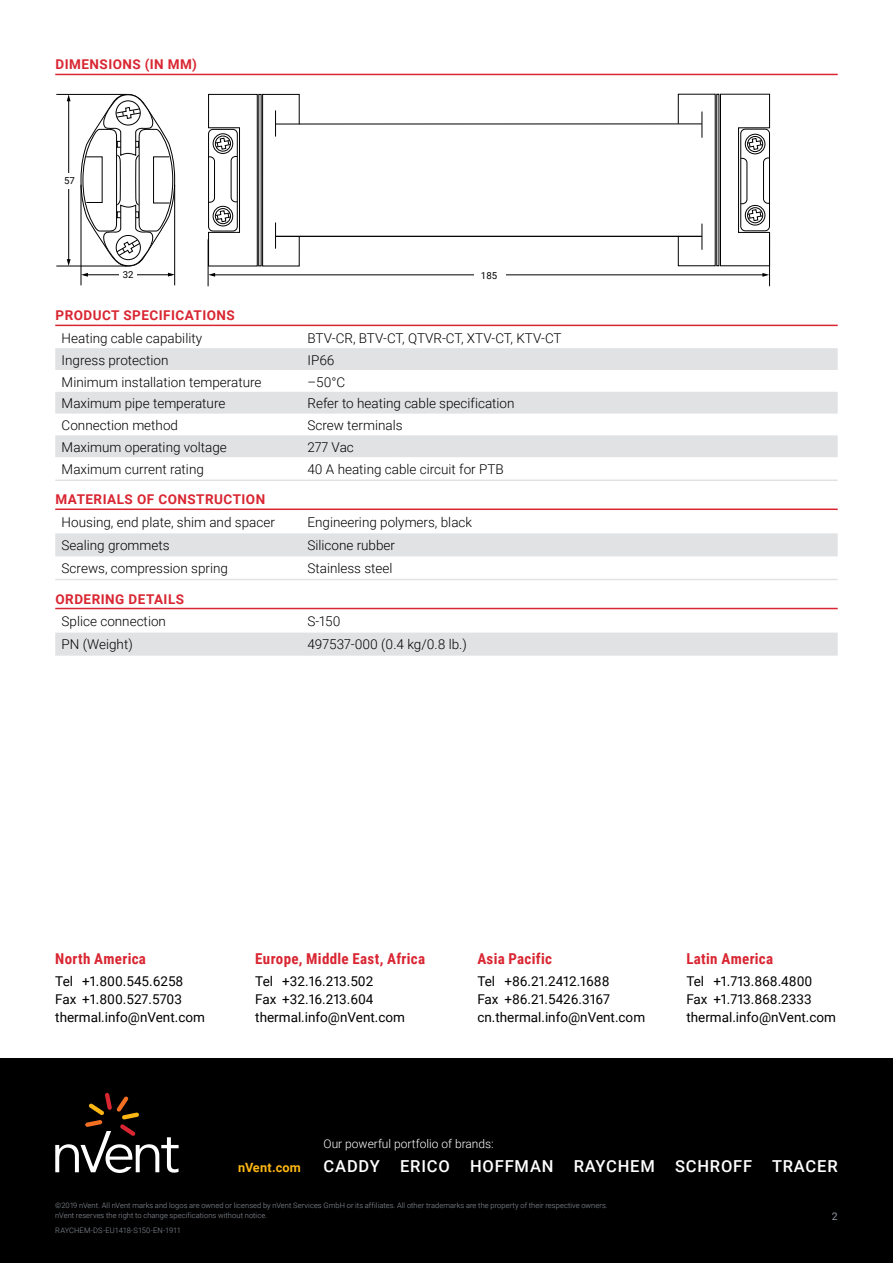
<style>
.page{position:relative;width:893px;height:1263px;background:#fff}
.page>*{position:absolute;margin:0;border:0;box-sizing:border-box;transform-origin:0 0}
.t1{font:500 16.5px "Roboto";letter-spacing:.05em;color:#fff}
.t2{font:700 15px "Roboto Condensed";letter-spacing:.02em;color:#d92632}
.t3{font:300 13.5px "Roboto";color:#000}
.t4{font:13.5px/18px "Roboto";color:#000}
.t5{font:700 13.5px "Roboto";letter-spacing:.035em;color:#d92632}
.t6{font:700 12.75px "Roboto";letter-spacing:.015em;color:#fdb714}
.t7{font:300 12px "Roboto";color:#fff}
.t8{font:10.5px "Roboto";color:#90969e}
.t9{font:9.6px "Roboto";color:#000}
.t10{font:300 7.5px/10.5px "Roboto";letter-spacing:.01em;color:#90969e}
</style>
<div class="page">
<div style="left:0;top:1058px;width:893px;height:205px;background:#000"></div>
<svg style="left:55px;top:1093px;width:124px;height:80px"></svg>
<hr style="left:55px;top:74px;width:783px;height:1px;background:#d92632">
<hr style="left:55px;top:325px;width:783px;height:1px;background:#d92632">
<hr style="left:55px;top:508px;width:783px;height:2px;background:#d92632">
<hr style="left:55px;top:608px;width:783px;height:1px;background:#d92632">
<hr style="left:68px;top:100px;width:1px;height:161px;background:#000">
<div style="left:57px;top:174px;width:20px;height:15px;background:#fff"></div>
<hr style="left:81px;top:185px;width:1px;height:100px;background:#000">
<hr style="left:174px;top:185px;width:1px;height:100px;background:#000">
<svg style="left:80px;top:93px;width:96px;height:174px"></svg>
<div style="left:153px;top:157px;width:17px;height:46px;border:1px solid #000"></div>
<hr style="left:208px;top:239px;width:1px;height:47px;background:#000">
<hr style="left:769px;top:234px;width:1px;height:52px;background:#000">
<hr style="left:276px;top:123px;width:426px;height:1px;background:#000">
<hr style="left:276px;top:236px;width:426px;height:1px;background:#000">
<hr style="left:56px;top:266px;width:71px;height:1px;background:#000">
<hr style="left:56px;top:94px;width:71px;height:1px;background:#000">
<hr style="left:85px;top:274px;width:87px;height:1px;background:#000">
<div style="left:119px;top:269px;width:17px;height:12px;background:#fff"></div>
<hr style="left:212px;top:275px;width:552px;height:1px;background:#000">
<div style="left:474px;top:265px;width:31px;height:20px;background:#fff"></div>
<svg style="left:208px;top:93px;width:92px;height:174px"></svg>
<div style="left:215px;top:136px;width:16px;height:15px;border:1px solid #000;border-radius:50%"></div>
<svg style="left:677px;top:93px;width:93px;height:174px"></svg>
<div style="left:747px;top:207px;width:16px;height:16px;border:1px solid #000;border-radius:50%"></div>
<svg style="left:67px;top:94px;width:4px;height:7px"></svg>
<svg style="left:67px;top:259px;width:4px;height:7px"></svg>
<svg style="left:81px;top:273px;width:7px;height:4px"></svg>
<svg style="left:168px;top:273px;width:7px;height:4px"></svg>
<svg style="left:208px;top:273px;width:7px;height:4px"></svg>
<svg style="left:762px;top:273px;width:7px;height:4px"></svg>
<svg style="left:55px;top:348px;width:783px;height:109px;fill:#e1e2e4"></svg>
<hr style="left:55px;top:479px;width:246px;height:2px;background:#e1e2e4">
<hr style="left:301px;top:479px;width:537px;height:2px;background:#e1e2e4">
<div style="left:55px;top:533px;width:783px;height:23px;background:#e1e2e4"></div>
<hr style="left:55px;top:579px;width:246px;height:1px;background:#e1e2e4">
<hr style="left:301px;top:579px;width:537px;height:1px;background:#e1e2e4">
<div style="left:55px;top:633px;width:783px;height:23px;background:#e1e2e4"></div>
<p class="t5" style="left:56px;top:55px;width:143px">DIMENSIONS (IN MM)</p>
<p class="t9" style="left:64px;top:174px;width:12px">57</p>
<p class="t9" style="left:123px;top:268px;width:12px">32</p>
<p class="t9" style="left:481px;top:268px;width:18px">185</p>
<p class="t5" style="left:56px;top:306px;width:181px">PRODUCT SPECIFICATIONS</p>
<p class="t3" style="left:62px;top:329px;width:142px">Heating cable capability</p>
<p class="t3" style="left:307px;top:329px;width:256px">BTV-CR, BTV-CT, QTVR-CT, XTV-CT, KTV-CT</p>
<p class="t3" style="left:62px;top:351px;width:108px">Ingress protection</p>
<p class="t3" style="left:307px;top:351px;width:29px">IP66</p>
<p class="t3" style="left:62px;top:372px;width:201px">Minimum installation temperature</p>
<p class="t3" style="left:307px;top:372px;width:39px">–50°C</p>
<p class="t3" style="left:62px;top:394px;width:165px">Maximum pipe temperature</p>
<p class="t3" style="left:307px;top:394px;width:209px">Refer to heating cable specification</p>
<p class="t3" style="left:62px;top:416px;width:118px">Connection method</p>
<p class="t3" style="left:307px;top:416px;width:97px">Screw terminals</p>
<p class="t3" style="left:62px;top:438px;width:167px">Maximum operating voltage</p>
<p class="t3" style="left:307px;top:438px;width:48px">277 Vac</p>
<p class="t3" style="left:62px;top:460px;width:144px">Maximum current rating</p>
<p class="t3" style="left:307px;top:460px;width:198px">40 A heating cable circuit for PTB</p>
<p class="t5" style="left:56px;top:490px;width:211px">MATERIALS OF CONSTRUCTION</p>
<p class="t3" style="left:62px;top:513px;width:215px">Housing, end plate, shim and spacer</p>
<p class="t3" style="left:307px;top:513px;width:166px">Engineering polymers, black</p>
<p class="t3" style="left:62px;top:536px;width:109px">Sealing grommets</p>
<p class="t3" style="left:307px;top:536px;width:89px">Silicone rubber</p>
<p class="t3" style="left:62px;top:559px;width:168px">Screws, compression spring</p>
<p class="t3" style="left:307px;top:559px;width:87px">Stainless steel</p>
<p class="t5" style="left:56px;top:589px;width:130px">ORDERING DETAILS</p>
<p class="t3" style="left:62px;top:612px;width:106px">Splice connection</p>
<p class="t3" style="left:307px;top:612px;width:34px">S-150</p>
<p class="t3" style="left:62px;top:635px;width:73px">PN (Weight)</p>
<p class="t3" style="left:307px;top:635px;width:161px">497537-000 (0.4 kg/0.8 lb.)</p>
<p class="t2" style="left:55px;top:948px;width:92px">North America</p>
<p class="t4" style="left:55px;top:971px;width:151px">Tel +1.800.545.6258<br>Fax +1.800.527.5703 thermal.info@nVent.com</p>
<p class="t2" style="left:255px;top:948px;width:171px">Europe, Middle East, Africa</p>
<p class="t4" style="left:255px;top:971px;width:151px">Tel +32.16.213.502<br>Fax +32.16.213.604 thermal.info@nVent.com</p>
<p class="t2" style="left:477px;top:948px;width:76px">Asia Pacific</p>
<p class="t4" style="left:477px;top:971px;width:169px">Tel +86.21.2412.1688<br>Fax +86.21.5426.3167 cn.thermal.info@nVent.com</p>
<p class="t2" style="left:686px;top:948px;width:88px">Latin America</p>
<p class="t4" style="left:686px;top:971px;width:151px">Tel +1.713.868.4800<br>Fax +1.713.868.2333 thermal.info@nVent.com</p>
<p class="t7" style="left:324px;top:1136px;width:172px">Our powerful portfolio of brands:</p>
<p class="t1" style="left:324px;top:1155px;width:516px">CADDY ERICO HOFFMAN RAYCHEM SCHROFF TRACER</p>
<p class="t6" style="left:238px;top:1159px;width:64px">nVent.com</p>
<p class="t10" style="left:55px;top:1199px;width:554px">©2019 nVent. All nVent marks and logos are owned or licensed by nVent Services GmbH or its affiliates. All other trademarks are the property of their respective owners. nVent reserves the right to change specifications without notice.</p>
<p class="t10" style="left:55px;top:1224px;width:127px">RAYCHEM-DS-EU1418-S150-EN-1911</p>
<p class="t8" style="left:832px;top:1209px;width:7px">2</p>
</div>
